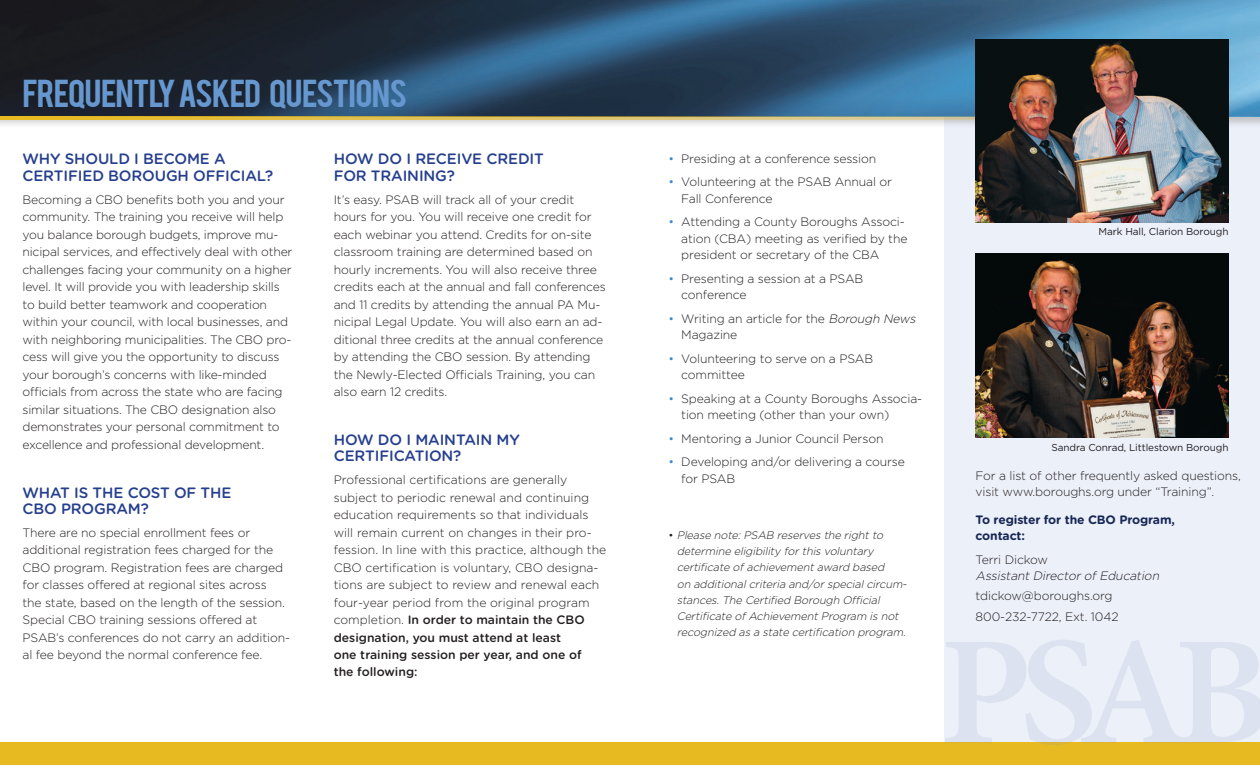
<style>
.page{position:relative;width:1260px;height:765px;background:#fff}
.page>*{position:absolute;margin:0;border:0;box-sizing:border-box;transform-origin:0 0}
.t1{font:30.62px "Bebas";letter-spacing:-.03em;color:#6697cf;scale:1.08 1}
.t2{font:500 15px/16.2px "Gotham Rounded";letter-spacing:-.01em;color:#253f8e}
.t3{font:300 12.25px/17.5px "Gotham";letter-spacing:-.01em;color:#231f20}
.t4{font:500 12.25px/17.5px "Gotham Rounded";color:#231f20}
.t5{font:700 12.25px/16.2px "Gotham Rounded";letter-spacing:-.01em;color:#172756}
.t6{font:italic 300 12.25px "Gotham";color:#231f20}
.t7{font:italic 300 11px/16.2px "Gotham";color:#231f20}
.t8{font:10px "Gotham";letter-spacing:-.01em;color:#231f20}
.s1{font-family:"Gotham";font-weight:300}
.s2{color:#3f86c7}
.s3{font-style:italic}
.s4{font-style:normal}
</style>
<div class="page">
<div style="left:945px;top:0;width:315px;height:742px;background:#ecf0f8"></div>
<div style="left:0;top:0;width:1260px;height:129px;background:#231f20;opacity:.22"></div>
<svg style="left:0;top:0;width:1260px;height:116px;background:#2b4861"></svg>
<svg style="left:0;top:116px;width:1260px;height:4px;background:#cfb75c"></svg>
<div style="left:0;top:742px;width:1260px;height:23px;background:#e7ba22"></div>
<svg style="left:945px;top:640px;width:315px;height:105px"></svg>
<img style="left:976px;top:39px;width:252px;height:183px">
<img style="left:976px;top:253px;width:252px;height:185px">
<h1 class="t1" style="left:22px;top:71px;width:358px">FREQUENTLY ASKED QUESTIONS</h1>
<p class="t2" style="left:22px;top:150px;width:212px">WHY SHOULD I BECOME A<br>CERTI FI ED BOROUGH OFFICIA</p>
<p class="t2" style="left:257px;top:167px;width:18px">L?</p>
<p class="t3" style="left:22px;top:191px;width:272px">Becoming a CBO benefits both you and your community. The training you receive will help you balance borough budgets, improve mu&shy;nicipal services, and effectively deal with other challenges facing your community on a higher level. It will provide you with leadership skills to build better teamwork and cooperation within your council, with local businesses, and with neighboring municipalities. The CBO pro&shy;cess will give you the opportunity to discuss your borough’s concerns with like-minded officials from across the state who are facing similar situations. The CBO designation also demonstrates your personal commitment to excellence and professional development.</p>
<p class="t2" style="left:22px;top:483px;width:117px">WHAT IS THE COS</p>
<p class="t2" style="left:160px;top:483px;width:73px">T OF THE</p>
<p class="t2" style="left:22px;top:500px;width:128px">CBO PROGRAM?</p>
<p class="t3" style="left:22px;top:524px;width:269px">There are no special enrollment fees or additional registration fees charged for the CBO program. Registration fees are charged for classes offered at regional sites across<br>the state, based on the length of the session.<br>Special CBO training sessions offered at PSAB’s conferences do not carry an addition&shy;al fee beyond the normal conference fee.</p>
<p class="t2" style="left:334px;top:150px;width:212px;text-indent:44px">DO I RECEIVE CREDIT<br>FOR TRAI NI NG?</p>
<p class="t3" style="left:334px;top:191px;width:274px">It’s easy. PSAB will track all of your credit hours for you. You will receive one credit for each webinar you attend. Credits for on-site classroom training are determined based on hourly increments. You will also receive three credits each at the annual and fall conferences and 11 credits by attending the annual PA Mu&shy;nicipal Legal Update. You will also earn an ad&shy;ditional three credits at the annual conference by attending the CBO session. By attending the Newly-Elected Officials Training, you can also earn 12 credits.</p>
<p class="t2" style="left:334px;top:431px;width:14px">HOW</p>
<p class="t2" style="left:334px;top:150px;width:14px">HOW</p>
<p class="t2" style="left:334px;top:431px;width:188px;text-indent:44px">DO I MAI NTAI N MY<br>CERTI FICATION?</p>
<p class="t3" style="left:334px;top:471px;width:274px">Professional certifications are generally subject to periodic renewal and continuing education requirements so that individuals will remain current on changes in their pro&shy;fession. In line with this practice, although the CBO certification is voluntary, CBO designa&shy;tions are subject to review and renewal each four-year period from the original program</p>
<p class="t4" style="left:334px;top:611px;width:253px"><span class="s1">completion.</span> IN ORDER TO MAINTAIN THE CBO<br>DESIGNATION, YOU MUST ATTEND AT LEAST<br>ONE TRAINING SESSION PER YEAR, AND ONE OF</p>
<p class="t4" style="left:334px;top:662px;width:85px">THE FOLLOWING:</p>
<p class="t3" style="left:669px;top:149px;width:209px"><span class="s2">•</span> Presiding at a conference session</p>
<p class="t3" style="left:681px;top:174px;width:212px;line-height:16.2px;text-indent:-13px"><span class="s2">•</span> Volunteering at the PSAB Annual or<br>Fall Conference</p>
<p class="t3" style="left:681px;top:214px;width:228px;line-height:16.2px;text-indent:-13px"><span class="s2">•</span> Attending a County Boroughs Associ&shy;ation (CBA) meeting as verified by the president or secretary of the CBA</p>
<p class="t3" style="left:681px;top:270px;width:184px;line-height:16.2px;text-indent:-13px"><span class="s2">•</span> Presenting a session at a PSAB conference</p>
<p class="t3" style="left:681px;top:310px;width:238px;line-height:16.2px;text-indent:-13px"><span class="s2">•</span> Writing an article for the <span class="s3">Borough News<br></span>Magazine</p>
<p class="t3" style="left:681px;top:350px;width:193px;line-height:16.2px;text-indent:-13px"><span class="s2">•</span> Volunteering to serve on a PSAB committee</p>
<p class="t3" style="left:681px;top:390px;width:242px;line-height:16.2px;text-indent:-13px"><span class="s2">•</span> Speaking at a County Boroughs Associa&shy;tion meeting (other than your own)</p>
<p class="t3" style="left:669px;top:429px;width:216px"><span class="s2">•</span> Mentoring a Junior Council Person</p>
<p class="t3" style="left:681px;top:454px;width:225px;line-height:16.2px;text-indent:-13px"><span class="s2">•</span> Developing and/or delivering a course for PSAB</p>
<p class="t7" style="left:677px;top:527px;width:234px;text-indent:-8px"><span class="s4">•</span> Please note:PSAB reserves the rightto determine eligibility forthis voluntary certificate ofachievementaward based<br>on additionalcriteria and/orspecialcircum&shy;stances.The Certified Borough Official Certificate ofAchievementProgram is not recognized as a state certification program.</p>
<p class="t8" style="left:1099px;top:226px;width:131px">Mark Hall, Clarion Borough</p>
<p class="t8" style="left:1052px;top:442px;width:178px">Sandra Conrad, Littlestown Borough</p>
<p class="t3" style="left:976px;top:468px;width:267px;line-height:16.2px">For a list of other frequently asked questions, visit www.boroughs.org under “Training”.</p>
<p class="t5" style="left:976px;top:511px;width:201px">To register for the CBO Program, contact:</p>
<p class="t3" style="left:976px;top:551px;width:74px">Terri Dickow</p>
<p class="t6" style="left:976px;top:569px;width:188px">Assistant Director of Education</p>
<p class="t3" style="left:976px;top:586px;width:145px;line-height:20.1px">tdickow@boroughs.org<br>800-232-7722, Ext. 1042</p>
</div>
